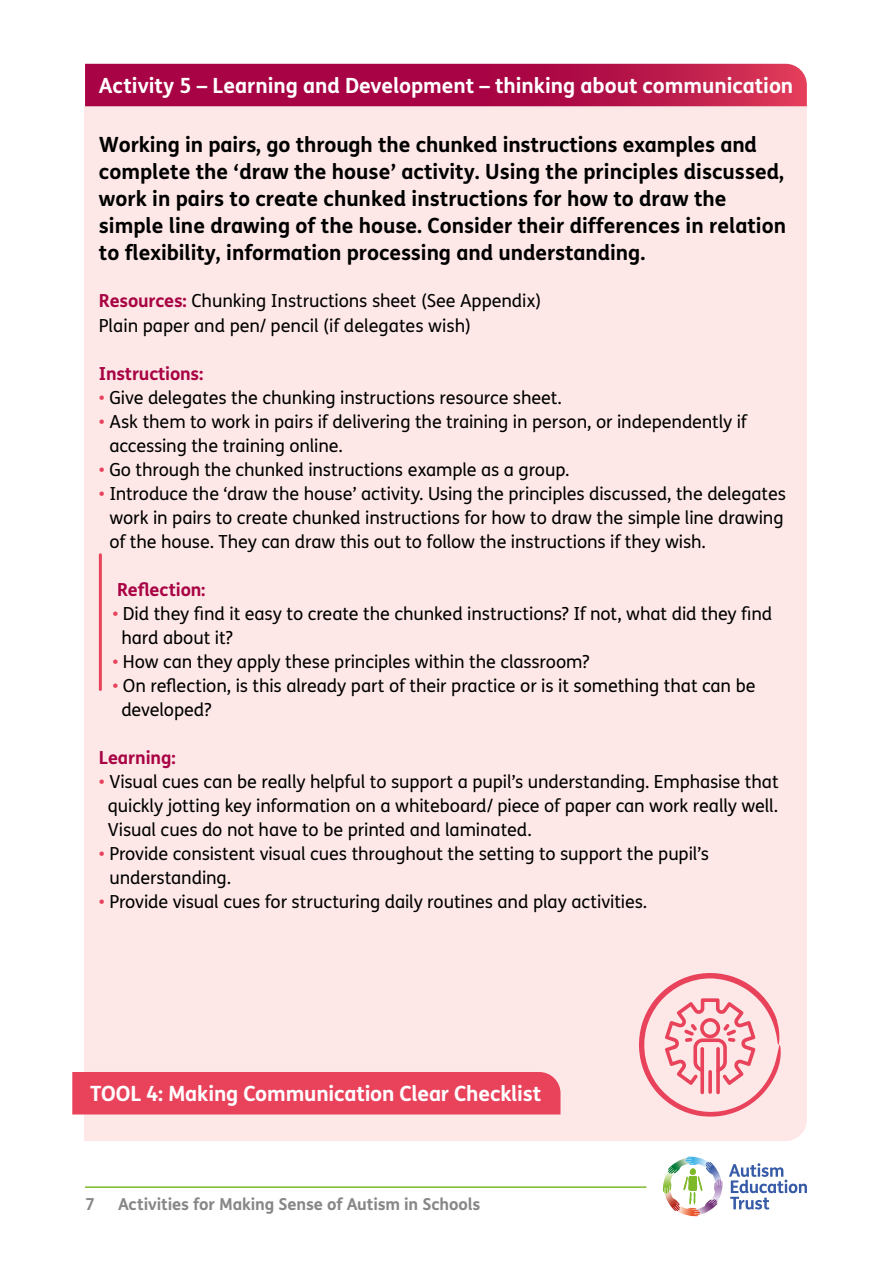
<style>
.page{position:relative;width:893px;height:1263px;background:#fff}
.page>*{position:absolute;margin:0;border:0;box-sizing:border-box;transform-origin:0 0}
.AET_body{font:700 21px/27px "FS Me";color:#000}
.AET_-_section_header{font:700 21px "FS Me";letter-spacing:-.005em;color:#fff}
.AET_body-2{font:18px/24px "FS Me";letter-spacing:-.005em;color:#000}
.AET_body-3{font:700 18px "FS Me";letter-spacing:-.01em;color:#a80344}
.t1{font:700 16.5px "FS Me";letter-spacing:-.005em;color:#878787}
.s1{font-weight:700;color:#a80344}
.s2{color:#e9435c}
</style>
<div class="page">
<svg style="left:729px;top:1163px;width:78px;height:46px"></svg>
<svg style="left:663px;top:1157px;width:56px;height:59px"></svg>
<hr style="left:85px;top:1186px;width:561px;height:2px;background:#7db928">
<div style="left:84px;top:106px;width:723px;height:1035px;background:#fde8e7"></div>
<svg style="left:85px;top:64px;width:722px;height:42px;background:#b10e47"></svg>
<div style="left:72px;top:1072px;width:488px;height:42px;background:#e9435c"></div>
<svg style="left:639px;top:971px;width:142px;height:146px;background:#f8c4c8"></svg>
<hr style="left:99px;top:555px;width:3px;height:134px;background:#e9435c">
<p class="AET_-_section_header" style="left:99px;top:69px;width:696px">Activity 5 – Learning and Development – thinking about communication</p>
<p class="AET_body" style="left:99px;top:130px;width:689px">Working in pairs, go through the chunked instructions examples and complete the ‘draw the house’ activity. Using the principles discussed, work in pairs to create chunked instructions for how to draw the simple line drawing of the house. Consider their differences in relation to flexibility, information processing and understanding.</p>
<p class="AET_body-2" style="left:99px;top:288px;width:444px;line-height:24.5px"><span class="s1">Resources:</span> Chunking Instructions sheet (See Appendix)<br>Plain paper and pen/ pencil (if delegates wish)</p>
<p class="AET_body-3" style="left:99px;top:359px;width:106px">Instructions:</p>
<p class="AET_body-2" style="left:99px;top:385px;width:465px"><span class="s2">•</span> Give delegates the chunking instructions resource sheet.</p>
<p class="AET_body-2" style="left:109px;top:409px;width:639px;text-indent:-11px"><span class="s2">•</span> Ask them to work in pairs if delivering the training in person, or independently if accessing the training online.</p>
<p class="AET_body-2" style="left:99px;top:457px;width:472px"><span class="s2">•</span> Go through the chunked instructions example as a group.</p>
<p class="AET_body-2" style="left:109px;top:481px;width:678px;text-indent:-11px"><span class="s2">•</span> Introduce the ‘draw the house’ activity. Using the principles discussed, the delegates work in pairs to create chunked instructions for how to draw the simple line drawing of the house. They can draw this out to follow the instructions if they wish.</p>
<p class="AET_body-3" style="left:117px;top:576px;width:90px">Reflection:</p>
<p class="AET_body-2" style="left:112px;top:601px;width:661px"><span class="s2">•</span> Did they find it easy to create the chunked instructions? If not, what did they find</p>
<p class="AET_body-2" style="left:121px;top:625px;width:113px">hard about it?</p>
<p class="AET_body-2" style="left:112px;top:649px;width:479px"><span class="s2">•</span> How can they apply these principles within the classroom?</p>
<p class="AET_body-2" style="left:112px;top:673px;width:645px"><span class="s2">•</span> On reflection, is this already part of their practice or is it something that can be</p>
<p class="AET_body-2" style="left:121px;top:697px;width:92px">developed?</p>
<p class="AET_body-3" style="left:99px;top:744px;width:78px">Learning:</p>
<p class="AET_body-2" style="left:99px;top:769px;width:681px"><span class="s2">•</span> Visual cues can be really helpful to support a pupil’s understanding. Emphasise that</p>
<p class="AET_body-2" style="left:108px;top:793px;width:672px">quickly jotting key information on a whiteboard/ piece of paper can work really well.</p>
<p class="AET_body-2" style="left:108px;top:817px;width:425px">Visual cues do not have to be printed and laminated.</p>
<p class="AET_body-2" style="left:109px;top:841px;width:601px;text-indent:-11px"><span class="s2">•</span> Provide consistent visual cues throughout the setting to support the pupil’s understanding.</p>
<p class="AET_body-2" style="left:99px;top:889px;width:550px"><span class="s2">•</span> Provide visual cues for structuring daily routines and play activities.</p>
<p class="AET_-_section_header" style="left:90px;top:1078px;width:452px">TOOL 4: Making Communication Clear Checklist</p>
<p class="t1" style="left:85px;top:1191px;width:11px">7</p>
<p class="t1" style="left:118px;top:1191px;width:364px">Activities for Making Sense of Autism in Schools</p>
</div>
